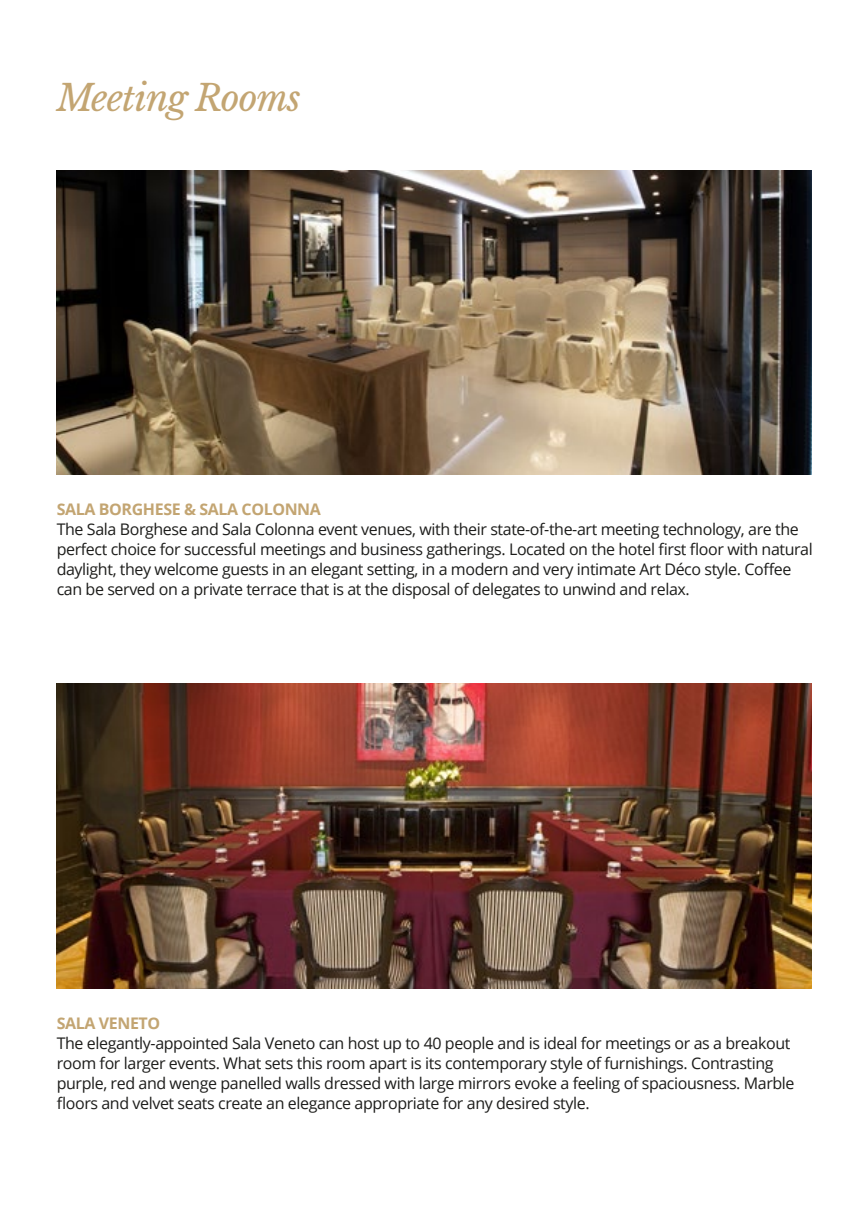
<style>
.page{position:relative;width:868px;height:1214px;background:#fff}
.page>*{position:absolute;margin:0;border:0;box-sizing:border-box;transform-origin:0 0}
.t1{font:italic 36px "Libre Baskerville";letter-spacing:-.025em;color:#c3a572}
.t2{font:16px/20px "Open Sans";letter-spacing:-.025em;color:#1d1d1b}
.t3{font:700 16px "Open Sans";letter-spacing:-.025em;color:#c3a572}
</style>
<div class="page">
<img style="left:57px;top:171px;width:754px;height:303px">
<img style="left:57px;top:683px;width:754px;height:305px">
<h1 class="t1" style="left:57px;top:76px;width:246px">Meeting Rooms</h1>
<p class="t3" style="left:57px;top:498px;width:266px">SALA BORGHESE &amp; SALA COLONNA</p>
<p class="t2" style="left:57px;top:518px;width:757px">The Sala Borghese and Sala Colonna event venues, with their state-of-the-art meeting technology, are the perfect choice for successful meetings and business gatherings. Located on the hotel first floor with natural daylight, they welcome guests in an elegant setting, in a modern and very intimate Art Déco style. Coffee can be served on a private terrace that is at the disposal of delegates to unwind and relax.</p>
<p class="t3" style="left:57px;top:1011px;width:105px">SALA VENETO</p>
<p class="t2" style="left:57px;top:1032px;width:739px">The elegantly-appointed Sala Veneto can host up to 40 people and is ideal for meetings or as a breakout room for larger events. What sets this room apart is its contemporary style of furnishings. Contrasting purple, red and wenge panelled walls dressed with large mirrors evoke a feeling of spaciousness. Marble floors and velvet seats create an elegance appropriate for any desired style.</p>
</div>
